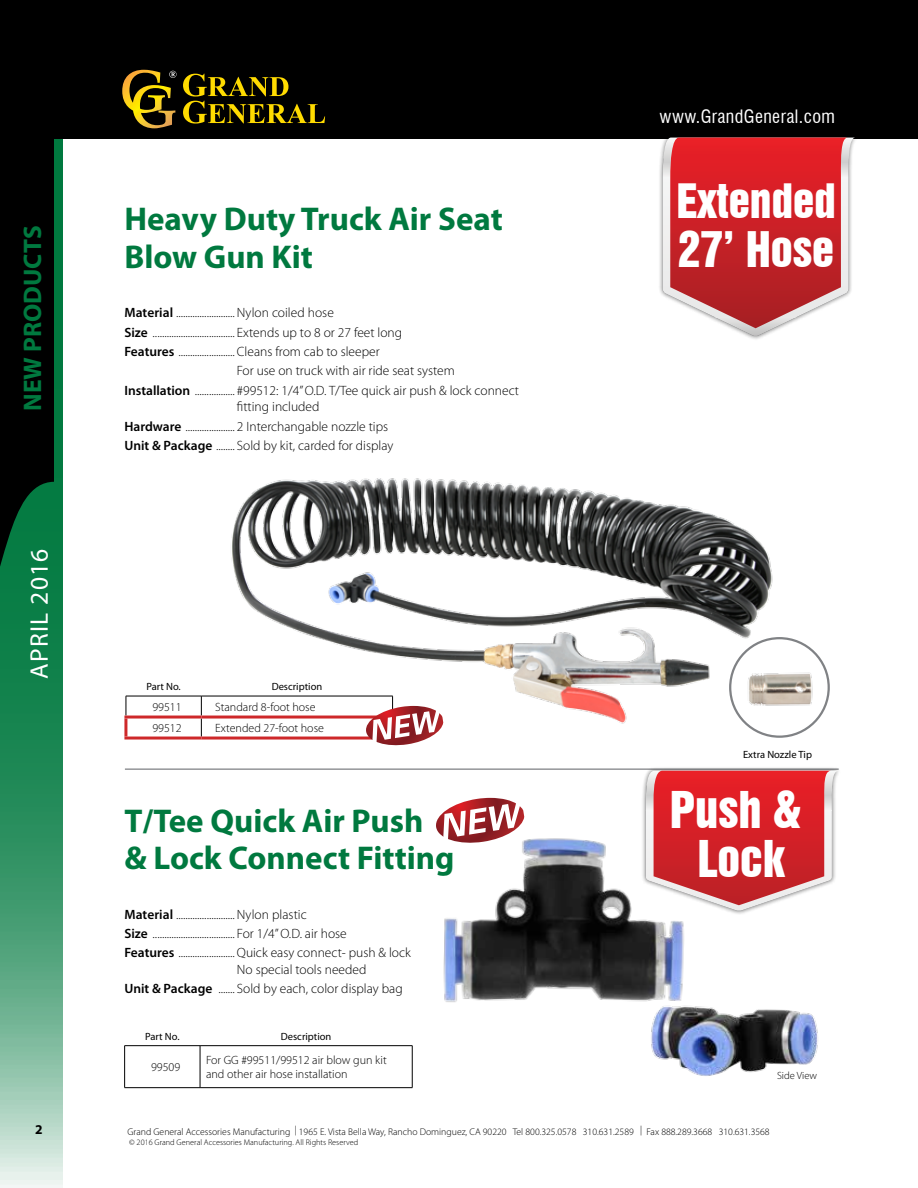
<style>
.page{position:relative;width:918px;height:1188px;background:#fff}
.page>*{position:absolute;margin:0;border:0;box-sizing:border-box;transform-origin:0 0}
.t1{font:46.5px/49.5px "Swiss 921 BT Regular A";color:#fff;text-align:center}
.t2{font:45px "Swiss 921 BT Regular A";color:#fff}
.t3{font:43.5px "Swiss 921 BT Regular A";color:#fff}
.t4{font:700 33px/37.5px "Myriad Pro";color:#00793f}
.t5{font:700 25.5px "Myriad Pro";color:#00793f}
.t6{font:25.5px "Myriad Pro";letter-spacing:.05em;color:#fff}
.t7{font:condensed 18px "Swiss 721 BT";letter-spacing:.025em;color:#fff}
.t8{font:300 13.5px/16.2px "Myriad Pro";color:#000}
.t9{font:600 13.5px "Myriad Pro";color:#000}
.t10{font:300 13.5px "Myriad Pro";letter-spacing:.005em;color:#000101}
.t11{font:700 13.5px "Myriad Pro";color:#000}
.t12{font:300 12px/14.4px "Myriad Pro";color:#000}
.t13{font:10.5px "Myriad Pro";color:#000}
.t14{font:300 10.5px "Myriad Pro";color:#000}
.t15{font:300 9.75px "Myriad Pro";color:#000}
.t16{font:300 8.25px "Myriad Pro";color:#000}
</style>
<div class="page">
<svg style="left:0;top:138px;width:62px;height:1050px;background:#4da078"></svg>
<div style="left:0;top:0;width:918px;height:138px;background:#000"></div>
<svg style="left:0;top:138px;width:54px;height:493px;background:#011e10"></svg>
<svg style="left:183px;top:74px;width:142px;height:50px"></svg>
<svg style="left:122px;top:70px;width:55px;height:58px"></svg>
<hr style="left:124px;top:1045px;width:76px;height:1px;background:#000">
<hr style="left:124px;top:1046px;width:1px;height:41px;background:#000">
<hr style="left:200px;top:1045px;width:212px;height:1px;background:#000">
<hr style="left:200px;top:1046px;width:1px;height:41px;background:#000">
<hr style="left:412px;top:1046px;width:1px;height:41px;background:#000">
<hr style="left:124px;top:1087px;width:76px;height:1px;background:#000">
<hr style="left:200px;top:1087px;width:212px;height:1px;background:#000">
<hr style="left:126px;top:696px;width:75px;height:1px;background:#000">
<svg style="left:126px;top:696px;width:1px;height:20px"></svg>
<hr style="left:201px;top:696px;width:192px;height:1px;background:#000">
<svg style="left:201px;top:696px;width:1px;height:41px"></svg>
<hr style="left:124px;top:716px;width:77px;height:3px;background:#ce282a">
<hr style="left:124px;top:719px;width:3px;height:18px;background:#ce282a">
<hr style="left:201px;top:716px;width:193px;height:3px;background:#ce282a">
<hr style="left:124px;top:737px;width:77px;height:3px;background:#ce282a">
<hr style="left:201px;top:737px;width:193px;height:3px;background:#ce282a">
<svg style="left:365px;top:732px;width:72px;height:14px"></svg>
<img style="left:219px;top:478px;width:574px;height:254px">
<hr style="left:125px;top:768px;width:714px;height:2px;background:#939598">
<img style="left:443px;top:838px;width:241px;height:164px">
<img style="left:648px;top:999px;width:170px;height:77px">
<svg style="left:436px;top:798px;width:88px;height:47px"></svg>
<div style="left:730px;top:638px;width:99px;height:99px;background:#fff;border-radius:50%"></div>
<div style="left:729px;top:637px;width:101px;height:101px;border:2px solid #808285;border-radius:50%"></div>
<img style="left:748px;top:672px;width:65px;height:34px">
<div style="left:658px;top:133px;width:200px;height:208px;background:#000;opacity:.5"></div>
<svg style="left:663px;top:138px;width:192px;height:198px;background:#d45155"></svg>
<div style="left:641px;top:766px;width:201px;height:149px;background:#000;opacity:.5"></div>
<svg style="left:646px;top:771px;width:193px;height:140px;background:#db5257"></svg>
<h3 class="t5" style="left:18px;top:411px;width:187px;rotate:-90deg">NEW PRODUCTS</h3>
<h3 class="t6" style="left:26px;top:679px;width:132px;rotate:-90deg">APRIL 2016</h3>
<p class="t11" style="left:35px;top:1122px;width:9px">2</p>
<h3 class="t4" style="left:124px;top:201px;width:380px">Heavy Duty Truck Air Seat<br>Blow Gun Kit</h3>
<p class="t9" style="left:124px;top:305px;width:50px">Material</p>
<p class="t10" style="left:237px;top:305px;width:98px">Nylon coiled hose</p>
<p class="t9" style="left:124px;top:325px;width:25px">Size</p>
<p class="t8" style="left:237px;top:324px;width:167px">Extends up to 8 or 27 feet long</p>
<p class="t9" style="left:124px;top:344px;width:51px">Features</p>
<p class="t8" style="left:237px;top:342px;width:220px;line-height:19.5px">Cleans from cab to sleeper<br>For use on truck with air ride seat system</p>
<p class="t9" style="left:124px;top:383px;width:67px">Installation</p>
<p class="t8" style="left:237px;top:382px;width:284px">#99512: 1/4” O.D. T/Tee quick air push &amp; lock connect fitting included</p>
<p class="t9" style="left:124px;top:419px;width:58px">Hardware</p>
<p class="t8" style="left:237px;top:418px;width:153px">2 Interchangable nozzle tips</p>
<p class="t9" style="left:124px;top:438px;width:89px">Unit &amp; Package</p>
<p class="t8" style="left:237px;top:438px;width:158px">Sold by kit, carded for display</p>
<p class="t13" style="left:146px;top:681px;width:36px">Part No.</p>
<p class="t13" style="left:272px;top:681px;width:52px">Description</p>
<p class="t12" style="left:152px;top:700px;width:31px">99511</p>
<p class="t12" style="left:215px;top:700px;width:102px">Standard 8-foot hose</p>
<p class="t12" style="left:152px;top:721px;width:31px">99512</p>
<p class="t12" style="left:215px;top:721px;width:110px">Extended 27-foot hose</p>
<h3 class="t4" style="left:124px;top:803px;width:332px">T/Tee Quick Air Push<br>&amp; Lock Connect Fitting</h3>
<p class="t9" style="left:124px;top:907px;width:50px">Material</p>
<p class="t10" style="left:237px;top:907px;width:71px">Nylon plastic</p>
<p class="t9" style="left:124px;top:926px;width:25px">Size</p>
<p class="t8" style="left:237px;top:926px;width:111px">For 1/4” O.D. air hose</p>
<p class="t9" style="left:124px;top:945px;width:51px">Features</p>
<p class="t8" style="left:237px;top:945px;width:175px">Quick easy connect- push &amp; lock<br>No special tools needed</p>
<p class="t9" style="left:124px;top:981px;width:89px">Unit &amp; Package</p>
<p class="t8" style="left:237px;top:981px;width:167px">Sold by each, color display bag</p>
<p class="t13" style="left:145px;top:1030px;width:36px">Part No.</p>
<p class="t13" style="left:281px;top:1030px;width:52px">Description</p>
<p class="t12" style="left:151px;top:1060px;width:31px">99509</p>
<p class="t12" style="left:206px;top:1053px;width:182px">For GG #99511/99512 air blow gun kit and other air hose installation</p>
<h3 class="t7" style="left:660px;top:106px;width:177px">www.GrandGeneral.com</h3>
<h3 class="t3" style="left:677px;top:172px;width:161px">Extended</h3>
<h2 class="t2" style="left:678px;top:220px;width:158px">27’ Hose</h2>
<p class="t13" style="left:743px;top:748px;width:70px">Extra Nozzle Tip</p>
<h1 class="t1" style="left:670px;top:784px;width:132px">Push &amp;<br>Lock</h1>
<p class="t14" style="left:777px;top:1070px;width:41px">Side View</p>
<p class="t15" style="left:127px;top:1126px;width:644px">Grand General Accessories Manufacturing | 1965 E. Vista Bella Way, Rancho Dominguez, CA 90220 Tel 800.325.0578 310.631.2589 | Fax 888.289.3668 310.631.3568</p>
<p class="t16" style="left:129px;top:1138px;width:230px">© 2016 Grand General Accessories Manufacturing. All Rights Reserved</p>
</div>
